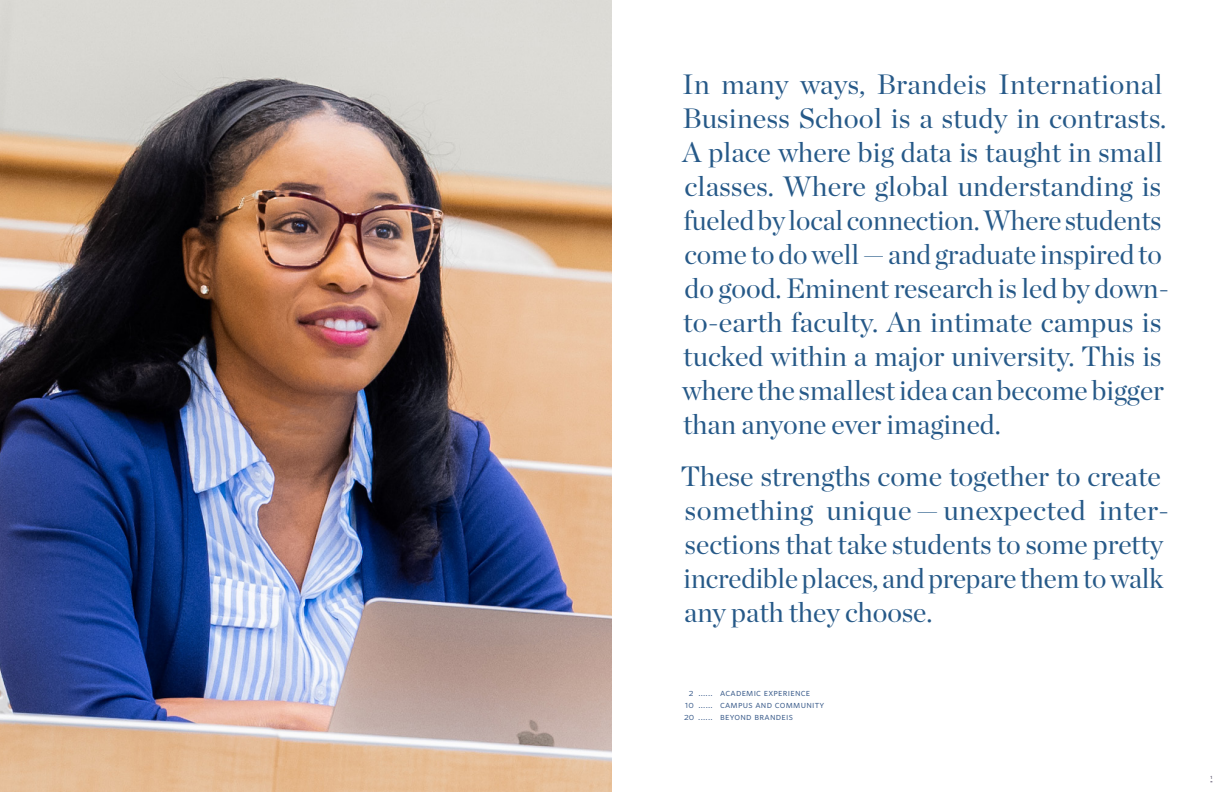
<style>
.page{position:relative;width:1224px;height:792px;background:#fff}
.page>*{position:absolute;margin:0;border:0;box-sizing:border-box;transform-origin:0 0}
.Viewbook_Intro--Chronicle_display__30_34{font:28px/34px "Chronicle Display";color:#265988}
.t1{font:10px "Whitney";letter-spacing:.025em;color:#365888}
.t2{font:500 6px "Whitney";color:#60576f}
</style>
<div class="page">
<img style="left:0;top:0;width:612px;height:792px">
<p class="Viewbook_Intro--Chronicle_display__30_34" style="left:682px;top:66px;width:488px">In many ways, Brandeis International Business School is a study in contrasts.<br>A place where big data is taught in small classes. Where global understanding is fueled by local connection. Where students come to do well — and graduate inspired to do good. Eminent research is led by down&shy;to-earth faculty. An intimate campus is tucked within a major university. This is where the smallest idea can become bigger than anyone ever imagined.</p>
<p class="Viewbook_Intro--Chronicle_display__30_34" style="left:681px;top:458px;width:490px">These strengths come together to create something unique — unexpected inter&shy;sections that take students to some pretty incredible places, and prepare them to walk any path they choose.</p>
<p class="t1" style="left:689px;top:686px;width:123px">2 ...... academic experience</p>
<p class="t1" style="left:685px;top:698px;width:141px">10 ...... campus and community</p>
<p class="t1" style="left:684px;top:710px;width:111px">20 ...... beyond Brandeis</p>
<p class="t2" style="left:1210px;top:773px;width:3px">1</p>
</div>
